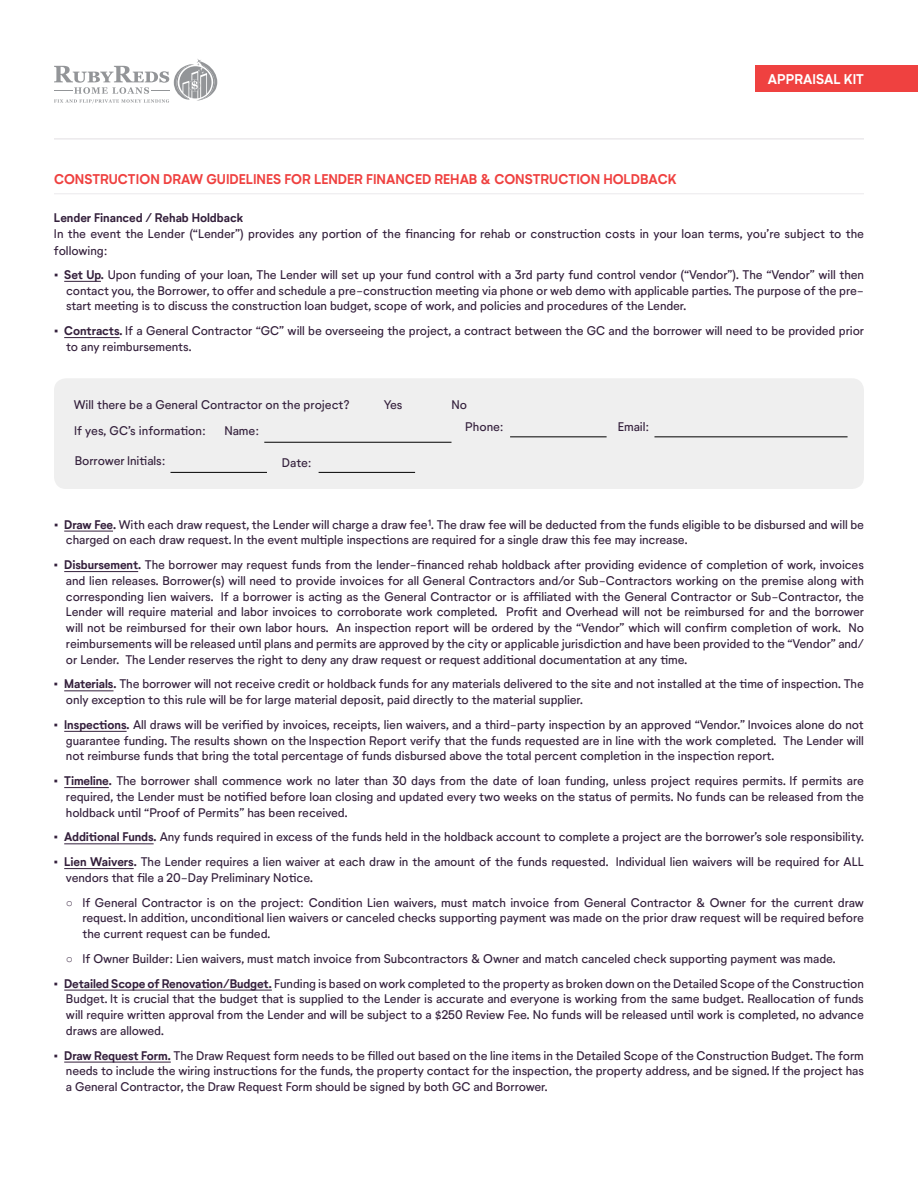
<style>
.page{position:relative;width:918px;height:1188px;background:#fff}
.page>*{position:absolute;margin:0;border:0;box-sizing:border-box;transform-origin:0 0}
.t1{font:700 13.5px "Neutrif Studio";color:#ef4140}
.t2{font:700 13.5px "Neutrif Studio";color:#fff}
.t3{font:12px/15.8px "Neutrif Studio";letter-spacing:-.01em;color:#331f3b;text-align:justify}
.t4{font:700 12px "Neutrif Studio";letter-spacing:-.005em;color:#331f3b}
.s1{font-family:"Arial"}
.s2{font-weight:700}
</style>
<div class="page">
<hr style="left:54px;top:138px;width:810px;height:2px;background:#312139">
<svg style="left:54px;top:59px;width:163px;height:45px"></svg>
<div style="left:755px;top:66px;width:163px;height:26px;background:#ef4140"></div>
<hr style="left:64px;top:281px;width:37px;height:1px;background:#331f3b">
<hr style="left:64px;top:337px;width:56px;height:1px;background:#331f3b">
<hr style="left:64px;top:531px;width:49px;height:1px;background:#331f3b">
<hr style="left:64px;top:571px;width:74px;height:1px;background:#331f3b">
<hr style="left:64px;top:690px;width:50px;height:1px;background:#331f3b">
<hr style="left:64px;top:731px;width:63px;height:1px;background:#331f3b">
<hr style="left:64px;top:787px;width:45px;height:1px;background:#331f3b">
<hr style="left:64px;top:843px;width:90px;height:1px;background:#331f3b">
<hr style="left:64px;top:868px;width:70px;height:1px;background:#331f3b">
<hr style="left:64px;top:990px;width:208px;height:1px;background:#331f3b">
<hr style="left:64px;top:1062px;width:107px;height:1px;background:#331f3b">
<hr style="left:54px;top:193px;width:810px;height:1px;background:#312139">
<div style="left:54px;top:378px;width:810px;height:111px;background:#efefef;border-radius:12px"></div>
<hr style="left:510px;top:437px;width:97px;height:1px;background:#000">
<hr style="left:171px;top:472px;width:96px;height:1px;background:#000">
<hr style="left:319px;top:472px;width:96px;height:1px;background:#000">
<hr style="left:654px;top:437px;width:194px;height:1px;background:#000">
<hr style="left:264px;top:442px;width:188px;height:1px;background:#000">
<p class="t1" style="left:54px;top:170px;width:624px">CONSTRUCTION DRAW GUIDELINES FOR LENDER FINANCED REHAB &amp; CONSTRUCTION HOLDBACK</p>
<p class="t2" style="left:768px;top:71px;width:98px">APPRAISAL KIT</p>
<p class="t4" style="left:54px;top:210px;width:191px">Lender Financed / Rehab Holdback</p>
<p class="t3" style="left:54px;top:226px;width:812px;line-height:16.5px">In the event the Lender (“Lender”) provides any portion of the financing for rehab or construction costs in your loan terms, you’re subject to the following:</p>
<p class="t3" style="left:66px;top:267px;width:800px;text-indent:-12px"><span class="s1">▪</span> <span class="s2">Set Up.</span> Upon funding of your loan, The Lender will set up your fund control with a 3rd party fund control vendor (“Vendor”). The “Vendor” will then contact you, the Borrower, to offer and schedule a pre-construction meeting via phone or web demo with applicable parties. The purpose of the pre&shy;start meeting is to discuss the construction loan budget, scope of work, and policies and procedures of the Lender.</p>
<p class="t3" style="left:66px;top:323px;width:800px;text-indent:-12px"><span class="s1">▪</span> <span class="s2">Contracts.</span> If a General Contractor “GC” will be overseeing the project, a contract between the GC and the borrower will need to be provided prior to any reimbursements.</p>
<p class="t3" style="left:74px;top:397px;width:278px">Will there be a General Contractor on the project?</p>
<p class="t3" style="left:384px;top:397px;width:20px">Yes</p>
<p class="t3" style="left:452px;top:397px;width:17px">No</p>
<p class="t3" style="left:74px;top:423px;width:133px">If yes, GC’s information:</p>
<p class="t3" style="left:224px;top:423px;width:36px">Name:</p>
<p class="t3" style="left:465px;top:419px;width:40px">Phone:</p>
<p class="t3" style="left:75px;top:453px;width:93px">Borrower Initials:</p>
<p class="t3" style="left:282px;top:455px;width:31px">Date:</p>
<p class="t3" style="left:618px;top:419px;width:33px">Email:</p>
<p class="t3" style="left:66px;top:517px;width:800px;text-indent:-12px"><span class="s1">▪</span> <span class="s2">Draw Fee.</span> With each draw request, the Lender will charge a draw fee¹. The draw fee will be deducted from the funds eligible to be disbursed and will be charged on each draw request. In the event multiple inspections are required for a single draw this fee may increase.</p>
<p class="t3" style="left:66px;top:557px;width:800px;text-indent:-12px"><span class="s1">▪</span> <span class="s2">Disbursement.</span> The borrower may request funds from the lender-financed rehab holdback after providing evidence of completion of work, invoices and lien releases. Borrower(s) will need to provide invoices for all General Contractors and/or Sub-Contractors working on the premise along with corresponding lien waivers. If a borrower is acting as the General Contractor or is affiliated with the General Contractor or Sub-Contractor, the Lender will require material and labor invoices to corroborate work completed. Profit and Overhead will not be reimbursed for and the borrower will not be reimbursed for their own labor hours. An inspection report will be ordered by the “Vendor” which will confirm completion of work. No reimbursements will be released until plans and permits are approved by the city or applicable jurisdiction and have been provided to the “Vendor” and/ or Lender. The Lender reserves the right to deny any draw request or request additional documentation at any time.</p>
<p class="t3" style="left:66px;top:676px;width:799px;text-indent:-12px"><span class="s1">▪</span> <span class="s2">Materials.</span> The borrower will not receive credit or holdback funds for any materials delivered to the site and not installed at the time of inspection. The only exception to this rule will be for large material deposit, paid directly to the material supplier.</p>
<p class="t3" style="left:66px;top:717px;width:800px;text-indent:-12px"><span class="s1">▪</span> <span class="s2">Inspections.</span> All draws will be verified by invoices, receipts, lien waivers, and a third-party inspection by an approved “Vendor.” Invoices alone do not guarantee funding. The results shown on the Inspection Report verify that the funds requested are in line with the work completed. The Lender will not reimburse funds that bring the total percentage of funds disbursed above the total percent completion in the inspection report.</p>
<p class="t3" style="left:66px;top:773px;width:800px;text-indent:-12px"><span class="s1">▪</span> <span class="s2">Timeline.</span> The borrower shall commence work no later than 30 days from the date of loan funding, unless project requires permits. If permits are required, the Lender must be notified before loan closing and updated every two weeks on the status of permits. No funds can be released from the holdback until “Proof of Permits” has been received.</p>
<p class="t3" style="left:54px;top:829px;width:811px"><span class="s1">▪</span> <span class="s2">Additional Funds.</span> Any funds required in excess of the funds held in the holdback account to complete a project are the borrower’s sole responsibility.</p>
<p class="t3" style="left:66px;top:854px;width:799px;text-indent:-12px"><span class="s1">▪</span> <span class="s2">Lien Waivers.</span> The Lender requires a lien waiver at each draw in the amount of the funds requested. Individual lien waivers will be required for ALL vendors that file a 20-Day Preliminary Notice.</p>
<p class="t3" style="left:82px;top:895px;width:783px;text-indent:-16px"><span class="s1">○</span> If General Contractor is on the project: Condition Lien waivers, must match invoice from General Contractor &amp; Owner for the current draw request. In addition, unconditional lien waivers or canceled checks supporting payment was made on the prior draw request will be required before the current request can be funded.</p>
<p class="t3" style="left:66px;top:951px;width:771px"><span class="s1">○</span> If Owner Builder: Lien waivers, must match invoice from Subcontractors &amp; Owner and match canceled check supporting payment was made.</p>
<p class="t3" style="left:66px;top:976px;width:799px;text-indent:-12px"><span class="s1">▪</span> <span class="s2">Detailed Scope of Renovation/Budget.</span> Funding is based on work completed to the property as broken down on the Detailed Scope of the Construction Budget. It is crucial that the budget that is supplied to the Lender is accurate and everyone is working from the same budget. Reallocation of funds will require written approval from the Lender and will be subject to a $250 Review Fee. No funds will be released until work is completed, no advance draws are allowed.</p>
<p class="t3" style="left:66px;top:1048px;width:799px;text-indent:-12px"><span class="s1">▪</span> <span class="s2">Draw Request Form.</span> The Draw Request form needs to be filled out based on the line items in the Detailed Scope of the Construction Budget. The form needs to include the wiring instructions for the funds, the property contact for the inspection, the property address, and be signed. If the project has a General Contractor, the Draw Request Form should be signed by both GC and Borrower.</p>
</div>
